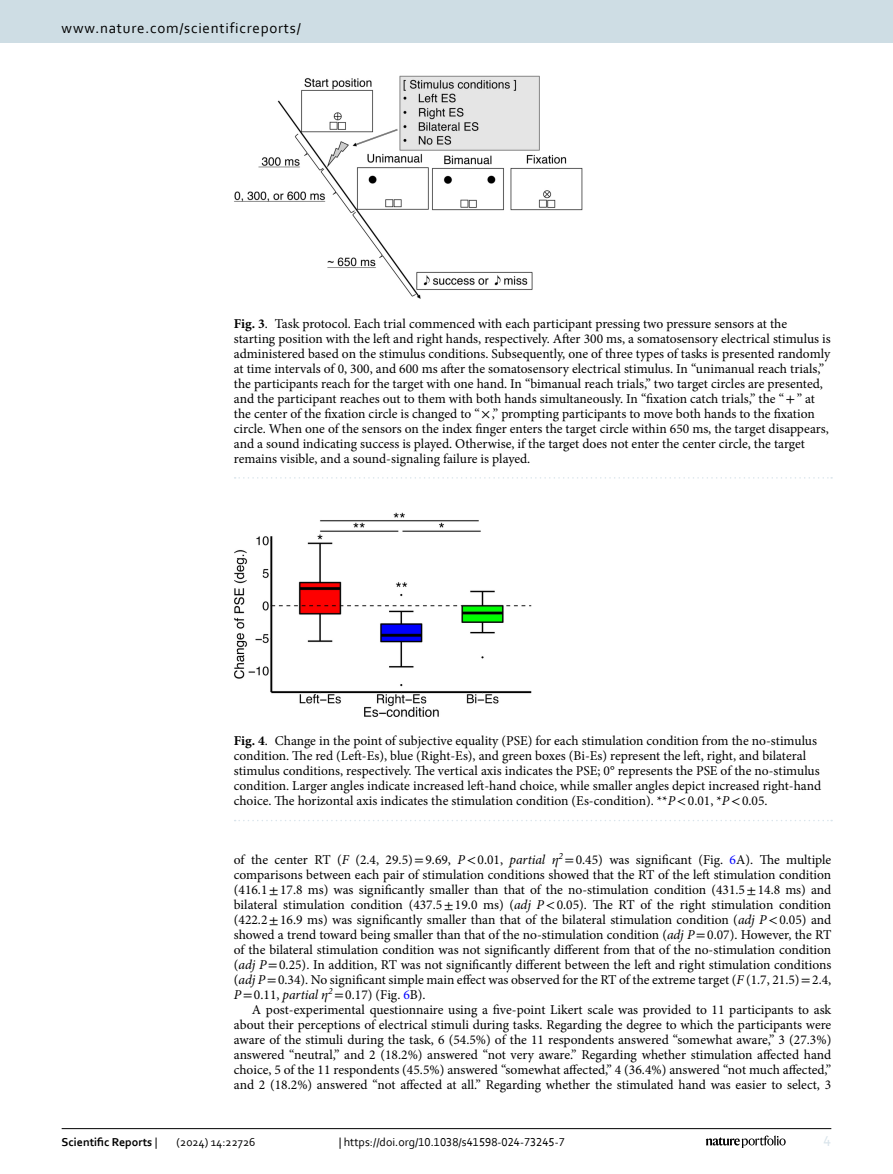
<style>
.page{position:relative;width:893px;height:1174px;background:#fff}
.page>*{position:absolute;margin:0;border:0;box-sizing:border-box;transform-origin:0 0}
.t1{font:15px "Corbel";letter-spacing:.05em;color:#000}
.t2{font:15px "Corbel";color:#d9e4eb}
.Body_Text_Indent{font:13.5px/15px "Minion Pro";color:#000;text-align:justify}
.Figure_Caption{font:13.5px/15px "Minion Pro";color:#000}
.t3{font:12px "Corbel";color:#000}
.t4{font:700 12px "Corbel";color:#000}
.s1{font-weight:700}
.s2{font-family:"STIX"}
.s3{font-style:italic}
.s4{color:#00f}
.s5{font-weight:400}
</style>
<div class="page">
<img style="left:234px;top:512px;width:297px;height:205px">
<svg style="left:235px;top:820px;width:597px;height:1px"></svg>
<img style="left:234px;top:76px;width:348px;height:223px">
<svg style="left:235px;top:477px;width:597px;height:1px"></svg>
<hr style="left:62px;top:1128px;width:769px;height:1px;background:#000">
<svg style="left:706px;top:1135px;width:80px;height:12px"></svg>
<div style="left:0;top:0;width:893px;height:43px;background:#cedde4"></div>
<p class="t1" style="left:62px;top:18px;width:241px">www.nature.com/scientificreports/</p>
<p class="Figure_Caption" style="left:234px;top:316px;width:598px"><span class="s1">Fig. 3</span>. Task protocol. Each trial commenced with each participant pressing two pressure sensors at the starting position with the left and right hands, respectively. After 300 ms, a somatosensory electrical stimulus is administered based on the stimulus conditions. Subsequently, one of three types of tasks is presented randomly at time intervals of 0, 300, and 600 ms after the somatosensory electrical stimulus. In “unimanual reach trials,” the participants reach for the target with one hand. In “bimanual reach trials,” two target circles are presented, and the participant reaches out to them with both hands simultaneously. In “fixation catch trials,” the “<span class="s2">+</span>” at the center of the fixation circle is changed to “<span class="s2">×</span>,” prompting participants to move both hands to the fixation circle. When one of the sensors on the index finger enters the target circle within 650 ms, the target disappears, and a sound indicating success is played. Otherwise, if the target does not enter the center circle, the target remains visible, and a sound-signaling failure is played.</p>
<p class="Figure_Caption" style="left:234px;top:733px;width:589px"><span class="s1">Fig. 4</span>. Change in the point of subjective equality (PSE) for each stimulation condition from the no-stimulus condition. The red (Left-Es), blue (Right-Es), and green boxes (Bi-Es) represent the left, right, and bilateral stimulus conditions, respectively. The vertical axis indicates the PSE; 0° represents the PSE of the no-stimulus condition. Larger angles indicate increased left-hand choice, while smaller angles depict increased right-hand choice. The horizontal axis indicates the stimulation condition (Es-condition). **<span class="s3">P</span><span class="s2">&lt;</span>0.01, *<span class="s3">P</span><span class="s2">&lt;</span>0.05.</p>
<p class="Body_Text_Indent" style="left:234px;top:851px;width:599px">of the center RT (<span class="s3">F</span> (2.4, 29.5)<span class="s2">=</span>9.69, <span class="s3">P</span><span class="s2">&lt;</span>0.01, <span class="s3">partial η</span><sup>2</sup> <span class="s2">=</span>0.45) was significant (Fig. <span class="s4">6</span>A). The multiple comparisons between each pair of stimulation conditions showed that the RT of the left stimulation condition (416.1<span class="s2">±</span>17.8 ms) was significantly smaller than that of the no-stimulation condition (431.5<span class="s2">±</span>14.8 ms) and bilateral stimulation condition (437.5<span class="s2">±</span>19.0 ms) (<span class="s3">adj P</span><span class="s2">&lt;</span>0.05). The RT of the right stimulation condition (422.2<span class="s2">±</span>16.9 ms) was significantly smaller than that of the bilateral stimulation condition (<span class="s3">adj P</span><span class="s2">&lt;</span>0.05) and showed a trend toward being smaller than that of the no-stimulation condition (<span class="s3">adj P</span><span class="s2">=</span>0.07). However, the RT of the bilateral stimulation condition was not significantly different from that of the no-stimulation condition (<span class="s3">adj P</span><span class="s2">=</span>0.25). In addition, RT was not significantly different between the left and right stimulation conditions (<span class="s3">adj P</span><span class="s2">=</span>0.34). No significant simple main effect was observed for the RT of the extreme target (<span class="s3">F</span> (1.7, 21.5)<span class="s2">=</span>2.4, <span class="s3">P</span><span class="s2">=</span>0.11, <span class="s3">partial η</span><sup>2</sup> <span class="s2">=</span>0.17) (Fig. <span class="s4">6</span>B).</p>
<p class="Body_Text_Indent" style="left:234px;top:1001px;width:599px;text-indent:18px">A post-experimental questionnaire using a five-point Likert scale was provided to 11 participants to ask about their perceptions of electrical stimuli during tasks. Regarding the degree to which the participants were aware of the stimuli during the task, 6 (54.5%) of the 11 respondents answered “somewhat aware,” 3 (27.3%) answered “neutral,” and 2 (18.2%) answered “not very aware.” Regarding whether stimulation affected hand choice, 5 of the 11 respondents (45.5%) answered “somewhat affected,” 4 (36.4%) answered “not much affected,” and 2 (18.2%) answered “not affected at all.” Regarding whether the stimulated hand was easier to select, 3</p>
<p class="t4" style="left:62px;top:1134px;width:97px">Scientific Reports <span class="s5">|</span></p>
<p class="t3" style="left:177px;top:1134px;width:80px">(2024) 14:22726</p>
<p class="t3" style="left:339px;top:1134px;width:228px">| https://doi.org/10.1038/s41598-024-73245-7</p>
<p class="t2" style="left:824px;top:1132px;width:9px">4</p>
</div>
